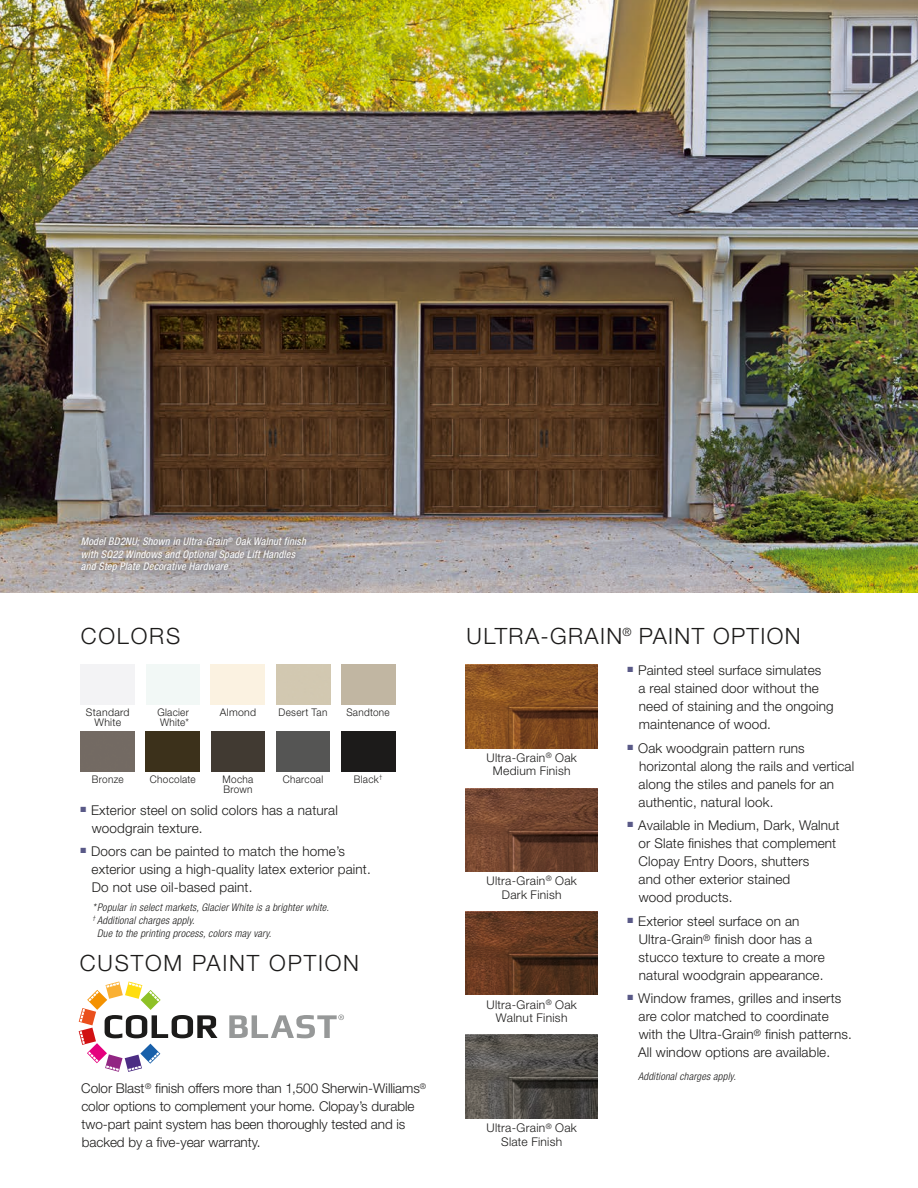
<style>
.page{position:relative;width:918px;height:1188px;background:#fff}
.page>*{position:absolute;margin:0;border:0;box-sizing:border-box;transform-origin:0 0}
.t1{font:300 22.5px "Helvetica Neue";letter-spacing:.07em;color:#1c1b1a}
.t2{font:300 13.5px/18px "Helvetica Neue";letter-spacing:.01em;color:#1c1b1a}
.t3{font:300 12px/13.5px "Helvetica Neue";letter-spacing:.025em;color:#1c1b1a;text-align:center}
.t4{font:italic 300 condensed 10.5px "Helvetica Neue";letter-spacing:.02em;color:#1c1b1a}
.t5{font:italic condensed 10.5px/12.6px "Helvetica Neue";letter-spacing:.02em;color:#fff}
.t6{font:300 10.5px/10.5px "Helvetica Neue";letter-spacing:.03em;color:#1c1b1a;scale:.95 1}
.t7{font:300 10.5px/10.5px "Helvetica Neue";letter-spacing:.03em;color:#1c1b1a;text-align:center}
</style>
<div class="page">
<img style="left:0;top:0;width:918px;height:592px">
<div style="left:73px;top:529px;width:241px;height:50px;background:#1c1b1a;opacity:.75"></div>
<div style="left:81px;top:731px;width:54px;height:41px;background:#736a63"></div>
<div style="left:146px;top:731px;width:54px;height:41px;background:#3c311b"></div>
<div style="left:276px;top:731px;width:54px;height:41px;background:#555554"></div>
<div style="left:341px;top:731px;width:54px;height:41px;background:#1c1b1a"></div>
<div style="left:146px;top:664px;width:54px;height:41px;background:#f2f8f6"></div>
<div style="left:211px;top:731px;width:54px;height:41px;background:#413a32"></div>
<svg style="left:79px;top:981px;width:138px;height:91px"></svg>
<svg style="left:229px;top:1014px;width:115px;height:24px"></svg>
<img style="left:466px;top:1035px;width:132px;height:83px">
<img style="left:466px;top:912px;width:132px;height:83px">
<img style="left:466px;top:788px;width:132px;height:83px">
<img style="left:466px;top:665px;width:132px;height:83px">
<p class="t5" style="left:81px;top:535px;width:227px">Model BD2NU; Shown in Ultra-Grain<sup>®</sup> Oak Walnut finish with SQ22 Windows and Optional Spade Lift Handles and Step Plate Decorative Hardware</p>
<h1 class="t1" style="left:81px;top:623px;width:101px">COLORS</h1>
<p class="t7" style="left:86px;top:707px;width:45px">Standard<br>White</p>
<p class="t7" style="left:220px;top:707px;width:38px">Almond</p>
<p class="t6" style="left:279px;top:707px;width:53px">Desert Tan</p>
<p class="t6" style="left:157px;top:707px;width:35px">Glacier<br>White*</p>
<p class="t6" style="left:346px;top:707px;width:47px">Sandtone</p>
<p class="t6" style="left:92px;top:773px;width:35px">Bronze</p>
<p class="t6" style="left:150px;top:773px;width:50px">Chocolate</p>
<p class="t6" style="left:283px;top:773px;width:44px">Charcoal</p>
<p class="t6" style="left:354px;top:773px;width:32px">Black<sup>†</sup></p>
<p class="t6" style="left:223px;top:773px;width:34px">Mocha<br>Brown</p>
<p class="t2" style="left:92px;top:801px;width:248px;text-indent:-11px"><sup>■</sup> Exterior steel on solid colors has a natural woodgrain texture.</p>
<p class="t2" style="left:92px;top:842px;width:281px;text-indent:-11px"><sup>■</sup> Doors can be painted to match the home’s exterior using a high-quality latex exterior paint.<br>Do not use oil-based paint.</p>
<p class="t4" style="left:93px;top:901px;width:238px">*Popular in select markets, Glacier White is a brighter white.</p>
<p class="t4" style="left:93px;top:914px;width:104px"><sup>†</sup> Additional charges apply.</p>
<p class="t4" style="left:97px;top:928px;width:176px">Due to the printing process, colors may vary.</p>
<h1 class="t1" style="left:80px;top:949px;width:281px">CUSTOM PAINT OPTION</h1>
<p class="t2" style="left:81px;top:1079px;width:346px">Color Blast<sup>®</sup> finish offers more than 1,500 Sherwin-Williams<sup>® </sup>color options to complement your home. Clopay’s durable two-part paint system has been thoroughly tested and is backed by a five-year warranty.</p>
<h1 class="t1" style="left:467px;top:623px;width:335px">ULTRA-GRAIN<sup>®</sup> PAINT OPTION</h1>
<p class="t3" style="left:487px;top:751px;width:92px">Ultra-Grain<sup>®</sup> Oak<br>Medium Finish</p>
<p class="t3" style="left:487px;top:874px;width:92px">Ultra-Grain<sup>®</sup> Oak<br>Dark Finish</p>
<p class="t3" style="left:487px;top:997px;width:92px">Ultra-Grain<sup>®</sup> Oak<br>Walnut Finish</p>
<p class="t3" style="left:487px;top:1121px;width:92px">Ultra-Grain<sup>®</sup> Oak<br>Slate Finish</p>
<p class="t2" style="left:639px;top:661px;width:196px;text-indent:-11px"><sup>■</sup> Painted steel surface simulates<br>a real stained door without the need of staining and the ongoing maintenance of wood.</p>
<p class="t2" style="left:639px;top:739px;width:217px;text-indent:-11px"><sup>■</sup> Oak woodgrain pattern runs horizontal along the rails and vertical along the stiles and panels for an authentic, natural look.</p>
<p class="t2" style="left:639px;top:816px;width:203px;text-indent:-11px"><sup>■</sup> Available in Medium, Dark, Walnut or Slate finishes that complement<br>Clopay Entry Doors, shutters<br>and other exterior stained<br>wood products.</p>
<p class="t2" style="left:639px;top:911px;width:188px;text-indent:-11px"><sup>■</sup> Exterior steel surface on an<br>Ultra-Grain<sup>®</sup> finish door has a stucco texture to create a more natural woodgrain appearance.</p>
<p class="t2" style="left:638px;top:989px;width:215px;text-indent:-10px"><sup>■</sup> Window frames, grilles and inserts are color matched to coordinate with the Ultra-Grain<sup>®</sup> finish patterns.<br>All window options are available.</p>
<p class="t4" style="left:638px;top:1071px;width:99px">Additional charges apply.</p>
</div>
